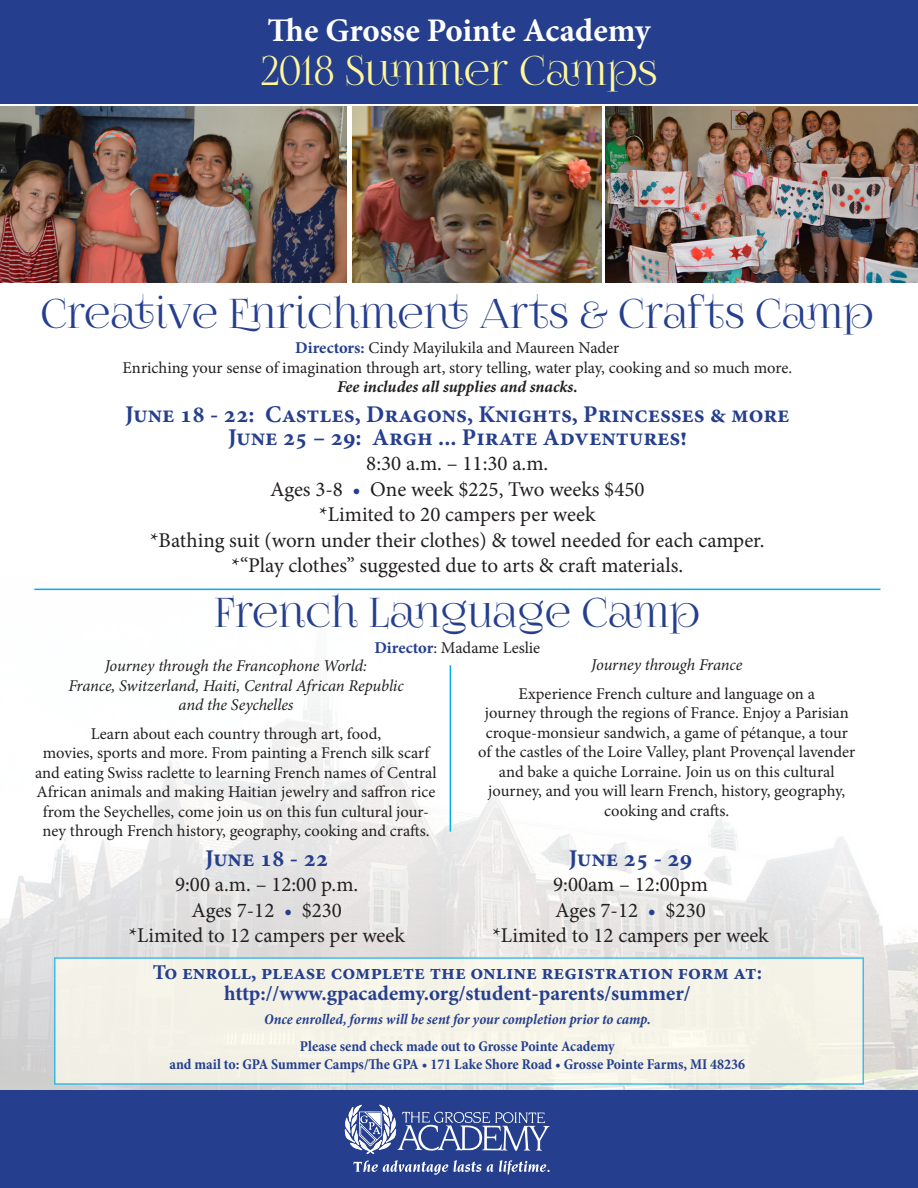
<style>
.page{position:relative;width:918px;height:1188px;background:#fff}
.page>*{position:absolute;margin:0;border:0;box-sizing:border-box;transform-origin:0 0}
.t1{font:40.5px "Foglihten No 07";color:#253f8e}
.t2{font:40.5px "Foglihten No 07";color:#fff79a}
.t3{font:700 33px "Minion Pro";color:#fff}
.t4{font:700 24px "Minion Pro";color:#253f8e}
.t5{font:21px/25.5px "Minion Pro";color:#231f20;text-align:center}
.t6{font:700 21px/21px "Minion Pro";color:#253f8e;text-align:center}
.t7{font:16.5px/19.5px "Minion Pro";color:#231f20;text-align:center}
.t8{font:italic 16.5px/19.5px "Minion Pro";letter-spacing:-.01em;color:#231f20;text-align:center}
.t9{font:italic 700 16.5px "Minion Pro";letter-spacing:-.005em;color:#231f20}
.t10{font:700 condensed 15px/18px "Minion Pro";color:#253f8e;text-align:center}
.t11{font:italic 700 condensed 15px "Minion Pro";color:#253f8e}
.s1{font-weight:700;color:#253f8e}
.s2{color:#253f8e}
</style>
<div class="page">
<img style="left:606px;top:107px;width:312px;height:175px">
<img style="left:0;top:588px;width:918px;height:503px">
<div style="left:0;top:1091px;width:918px;height:97px;background:#253f8e"></div>
<svg style="left:345px;top:1105px;width:205px;height:70px"></svg>
<div style="left:0;top:0;width:918px;height:104px;background:#253f8e"></div>
<div style="left:54px;top:957px;width:810px;height:128px;background:#f4f2e7"></div>
<hr style="left:34px;top:589px;width:846px;height:1px;background:#00aeef">
<img style="left:352px;top:107px;width:249px;height:175px">
<img style="left:0;top:107px;width:346px;height:175px">
<hr style="left:450px;top:665px;width:1px;height:167px;background:#00aeef">
<p class="t3" style="left:268px;top:8px;width:384px">The Grosse Pointe Academy</p>
<p class="t2" style="left:260px;top:47px;width:399px">2018 Summer Camps</p>
<p class="t1" style="left:41px;top:290px;width:835px">Creative Enrichment Arts &amp; Crafts Camp</p>
<p class="t7" style="left:295px;top:338px;width:326px"><span class="s1">Directors:</span> Cindy Mayilukila and Maureen Nader</p>
<p class="t7" style="left:123px;top:358px;width:671px">Enriching your sense of imagination through art, story telling, water play, cooking and so much more.</p>
<p class="t9" style="left:337px;top:375px;width:242px">Fee includes all supplies and snacks.</p>
<p class="t4" style="left:125px;top:398px;width:666px">June 18 - 22: Castles, Dragons, Knights, Princesses &amp; more</p>
<p class="t4" style="left:228px;top:420px;width:460px">June 25 – 29: Argh ... Pirate Adventures!</p>
<p class="t5" style="left:366px;top:451px;width:184px">8:30 a.m. – 11:30 a.m.</p>
<p class="t5" style="left:270px;top:476px;width:376px">Ages 3-8 <span class="s2">•</span> One week $225, Two weeks $450</p>
<p class="t5" style="left:319px;top:502px;width:278px">*Limited to 20 campers per week</p>
<p class="t5" style="left:150px;top:527px;width:616px">*Bathing suit (worn under their clothes) &amp; towel needed for each camper. *“Play clothes” suggested due to arts &amp; craft materials.</p>
<p class="t1" style="left:215px;top:590px;width:487px">French Language Camp</p>
<p class="t7" style="left:374px;top:638px;width:167px"><span class="s1">Director</span>: Madame Leslie</p>
<p class="t8" style="left:105px;top:656px;width:264px">Journey through the Francophone World:</p>
<p class="t8" style="left:68px;top:676px;width:337px">France, Switzerland, Haiti, Central African Republic and the Seychelles</p>
<p class="t7" style="left:35px;top:724px;width:403px">Learn about each country through art, food,<br>movies, sports and more. From painting a French silk scarf and eating Swiss raclette to learning French names of Central African animals and making Haitian jewelry and saffron rice from the Seychelles, come join us on this fun cultural jour&shy;ney through French history, geography, cooking and crafts.</p>
<p class="t4" style="left:205px;top:841px;width:125px">June 18 - 22</p>
<p class="t5" style="left:175px;top:872px;width:185px">9:00 a.m. – 12:00 p.m.</p>
<p class="t5" style="left:191px;top:897px;width:152px">Ages 7-12 <span class="s2">•</span> $230</p>
<p class="t5" style="left:129px;top:923px;width:278px">*Limited to 12 campers per week</p>
<p class="t8" style="left:591px;top:655px;width:153px">Journey through France</p>
<p class="t7" style="left:478px;top:684px;width:379px">Experience French culture and language on a<br>journey through the regions of France. Enjoy a Parisian croque-monsieur sandwich, a game of pétanque, a tour of the castles of the Loire Valley, plant Provençal lavender and bake a quiche Lorraine. Join us on this cultural journey, and you will learn French, history, geography, cooking and crafts.</p>
<p class="t4" style="left:569px;top:841px;width:125px">June 25 - 29</p>
<p class="t5" style="left:553px;top:872px;width:156px">9:00am – 12:00pm</p>
<p class="t5" style="left:555px;top:897px;width:152px">Ages 7-12 <span class="s2">•</span> $230</p>
<p class="t5" style="left:492px;top:923px;width:278px">*Limited to 12 campers per week</p>
<p class="t6" style="left:153px;top:961px;width:611px">To enroll, please complete the online registration form at: http://www.gpacademy.org/student-parents/summer/</p>
<p class="t11" style="left:264px;top:1008px;width:388px">Once enrolled, forms will be sent for your completion prior to camp.</p>
<p class="t10" style="left:170px;top:1037px;width:577px">Please send check made out to Grosse Pointe Academy<br>and mail to: GPA Summer Camps/The GPA • 171 Lake Shore Road • Grosse Pointe Farms, MI 48236</p>
</div>
